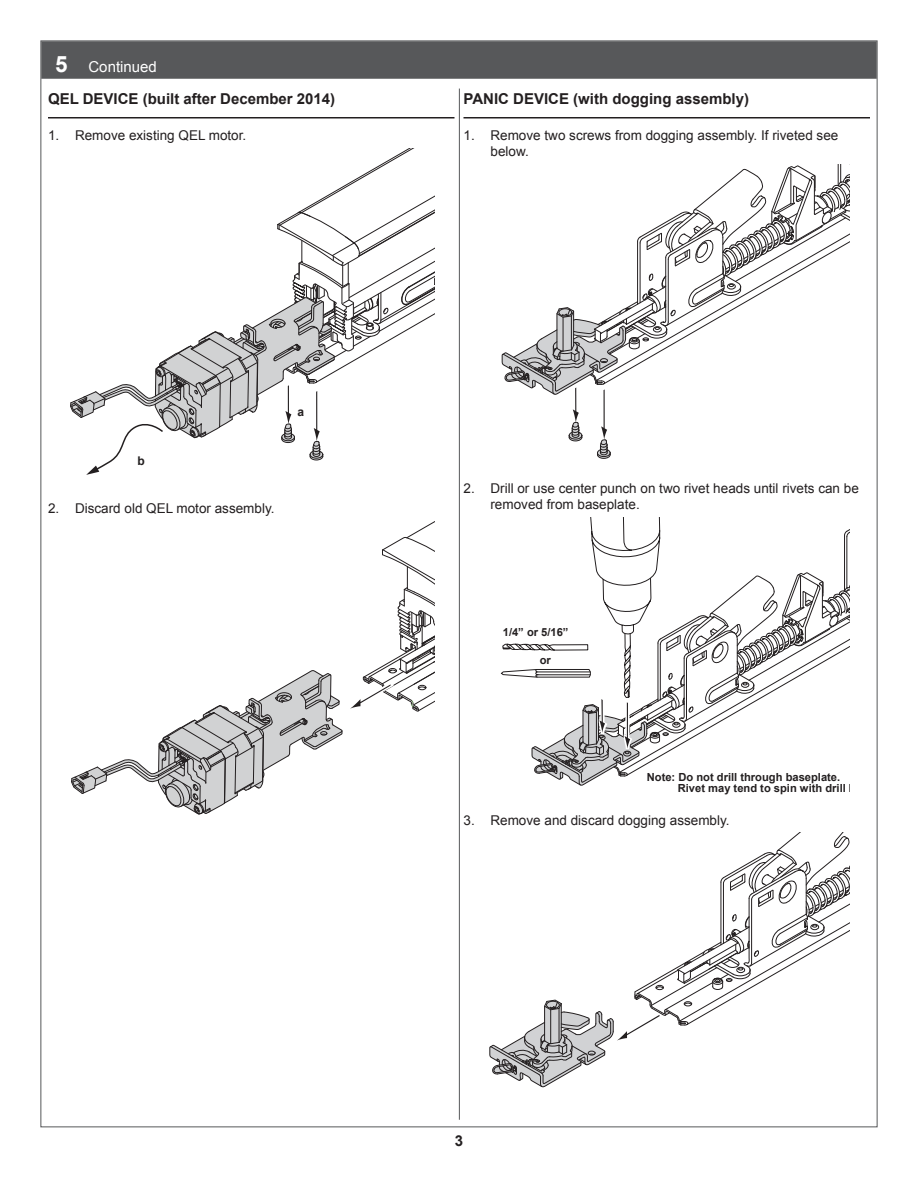
<style>
.page{position:relative;width:918px;height:1188px;background:#fff}
.page>*{position:absolute;margin:0;border:0;box-sizing:border-box;transform-origin:0 0}
.Numbered{font:700 15px "Arial";color:#231f20}
.Instruction_Numberin{font:15px "Arial";color:#fff}
.t1{font:13.5px/16.2px "Arial";color:#231f20}
.t2{font:700 12px "Arial";color:#231f20}
.t3{font:700 11.1px/11.1px "Arial";color:#231f20}
.s1{font-weight:700;font-size:22.5px}
</style>
<div class="page">
<div style="left:41px;top:41px;width:836px;height:38px;background:#57585a"></div>
<hr style="left:48px;top:117px;width:406px;height:1px;background:#231f20">
<svg style="left:70px;top:148px;width:365px;height:327px"></svg>
<svg style="left:350px;top:521px;width:85px;height:191px"></svg>
<svg style="left:71px;top:670px;width:272px;height:145px"></svg>
<hr style="left:464px;top:117px;width:406px;height:1px;background:#231f20">
<svg style="left:502px;top:164px;width:348px;height:295px"></svg>
<svg style="left:501px;top:518px;width:349px;height:268px"></svg>
<hr style="left:537px;top:672px;width:53px;height:1px;background:#231f20">
<hr style="left:537px;top:675px;width:53px;height:1px;background:#231f20">
<svg style="left:489px;top:833px;width:361px;height:254px"></svg>
<hr style="left:459px;top:89px;width:1px;height:1031px;background:#57585a">
<p class="Instruction_Numberin" style="left:55px;top:57px;width:103px"><span class="s1">5</span> Continued</p>
<p class="Numbered" style="left:48px;top:88px;width:289px">QEL DEVICE (built after December 2014)</p>
<p class="t1" style="left:48px;top:127px;width:200px">1. Remove existing QEL motor.</p>
<p class="t2" style="left:138px;top:453px;width:9px">b</p>
<p class="t1" style="left:48px;top:500px;width:228px">2. Discard old QEL motor assembly.</p>
<p class="t2" style="left:297px;top:404px;width:8px">a</p>
<p class="Numbered" style="left:464px;top:88px;width:287px">PANIC DEVICE (with dogging assembly)</p>
<p class="t1" style="left:490px;top:127px;width:349px;text-indent:-27px">1. Remove two screws from dogging assembly. If riveted see below.</p>
<p class="t1" style="left:490px;top:481px;width:370px;text-indent:-27px">2. Drill or use center punch on two rivet heads until rivets can be removed from baseplate.</p>
<p class="t3" style="left:503px;top:627px;width:67px">1/4” or 5/16”</p>
<p class="t3" style="left:540px;top:654px;width:13px">or</p>
<p class="t3" style="left:678px;top:772px;width:189px;text-indent:-31px">Note: Do not drill through baseplate.<br>Rivet may tend to spin with drill bit.</p>
<p class="t1" style="left:464px;top:812px;width:268px">3. Remove and discard dogging assembly.</p>
<p class="Numbered" style="left:455px;top:1131px;width:10px">3</p>
</div>
